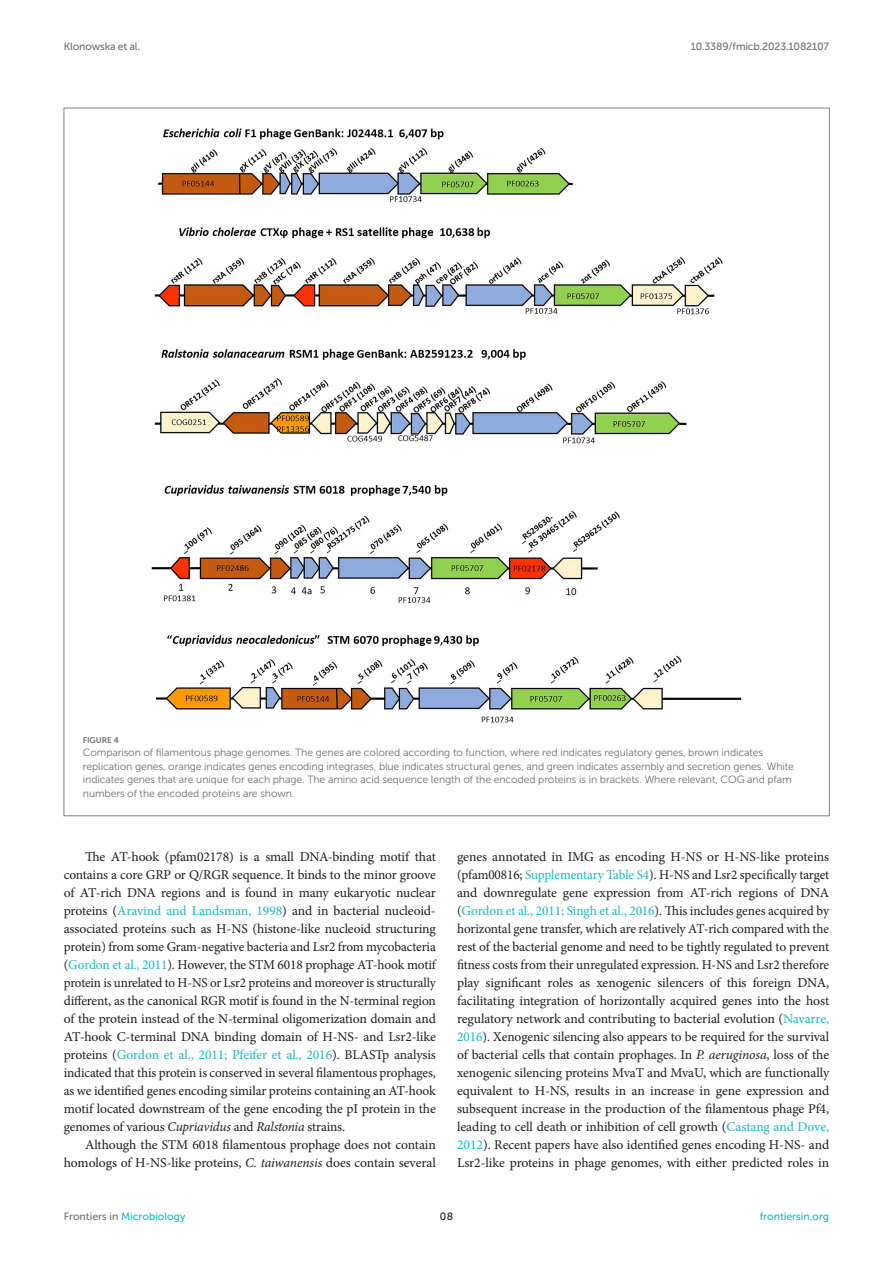
<style>
.page{position:relative;width:893px;height:1263px;background:#fff}
.page>*{position:absolute;margin:0;border:0;box-sizing:border-box;transform-origin:0 0}
.TEXT{font:13.5px/18px "Minion Pro";letter-spacing:-.01em;color:#1b1c1b;text-align:justify}
.FIG_LEG{font:10.5px/13.5px "Museo Sans 300";letter-spacing:-.01em;color:#706f70}
.t1{font:10.5px "Museo Sans 500";letter-spacing:-.015em;color:#706f70}
.t2{font:10.5px "Museo Sans 500";color:#1db5c3}
.t3{font:10.5px "Museo Sans 500";color:#1b1c1b}
.FIG_HD{font:8.25px "Museo Sans 700";letter-spacing:-.01em;color:#706f70}
.s1{color:#1db5c3}
.s2{font-style:italic}
.s3{color:#706f70}
</style>
<div class="page">
<img style="left:151px;top:128px;width:591px;height:595px">
<p class="t1" style="left:64px;top:41px;width:78px">Klonowska et al.</p>
<p class="t1" style="left:691px;top:41px;width:140px">10.3389/fmicb.2023.1082107</p>
<p class="FIG_HD" style="left:83px;top:735px;width:37px">FIGURE 4</p>
<p class="FIG_LEG" style="left:83px;top:746px;width:713px">Comparison of filamentous phage genomes. The genes are colored according to function, where red indicates regulatory genes, brown indicates replication genes, orange indicates genes encoding integrases, blue indicates structural genes, and green indicates assembly and secretion genes. White indicates genes that are unique for each phage. The amino acid sequence length of the encoded proteins is in brackets. Where relevant, COG and pfam numbers of the encoded proteins are shown.</p>
<p class="TEXT" style="left:64px;top:848px;width:374px;text-indent:21px">The AT-hook (pfam02178) is a small DNA-binding motif that contains a core GRP or Q/RGR sequence. It binds to the minor groove of AT-rich DNA regions and is found in many eukaryotic nuclear proteins (<span class="s1">Aravind and Landsman, 1998</span>) and in bacterial nucleoid&shy;associated proteins such as H-NS (histone-like nucleoid structuring protein) from some Gram-negative bacteria and Lsr2 from mycobacteria (<span class="s1">Gordon et al., 2011</span>). However, the STM 6018 prophage AT-hook motif protein is unrelated to H-NS or Lsr2 proteins and moreover is structurally different, as the canonical RGR motif is found in the N-terminal region of the protein instead of the N-terminal oligomerization domain and AT-hook C-terminal DNA binding domain of H-NS- and Lsr2-like proteins (<span class="s1">Gordon et al., 2011; Pfeifer et al., 2016</span>). BLASTp analysis indicated that this protein is conserved in several filamentous prophages, as we identified genes encoding similar proteins containing an AT-hook motif located downstream of the gene encoding the pI protein in the genomes of various <span class="s2">Cupriavidus</span> and <span class="s2">Ralstonia</span> strains.</p>
<p class="TEXT" style="left:64px;top:1136px;width:374px;text-align:right">Although the STM 6018 filamentous prophage does not contain homologs of H-NS-like proteins, <span class="s2">C. taiwanensis</span> does contain several</p>
<p class="TEXT" style="left:457px;top:848px;width:374px">genes annotated in IMG as encoding H-NS or H-NS-like proteins (pfam00816; <span class="s1">Supplementary Table S4</span>). H-NS and Lsr2 specifically target and downregulate gene expression from AT-rich regions of DNA (<span class="s1">Gordon et al., 2011; Singh et al., 2016</span>). This includes genes acquired by horizontal gene transfer, which are relatively AT-rich compared with the rest of the bacterial genome and need to be tightly regulated to prevent fitness costs from their unregulated expression. H-NS and Lsr2 therefore play significant roles as xenogenic silencers of this foreign DNA, facilitating integration of horizontally acquired genes into the host regulatory network and contributing to bacterial evolution (<span class="s1">Navarre, 2016</span>). Xenogenic silencing also appears to be required for the survival of bacterial cells that contain prophages. In <span class="s2">P. aeruginosa</span>, loss of the xenogenic silencing proteins MvaT and MvaU, which are functionally equivalent to H-NS, results in an increase in gene expression and subsequent increase in the production of the filamentous phage Pf4, leading to cell death or inhibition of cell growth (<span class="s1">Castang and Dove, 2012</span>). Recent papers have also identified genes encoding H-NS- and Lsr2-like proteins in phage genomes, with either predicted roles in</p>
<p class="t2" style="left:64px;top:1211px;width:123px"><span class="s3">Frontiers in</span> Microbiology</p>
<p class="t3" style="left:440px;top:1211px;width:15px">08</p>
<p class="t2" style="left:760px;top:1211px;width:71px">frontiersin.org</p>
</div>
